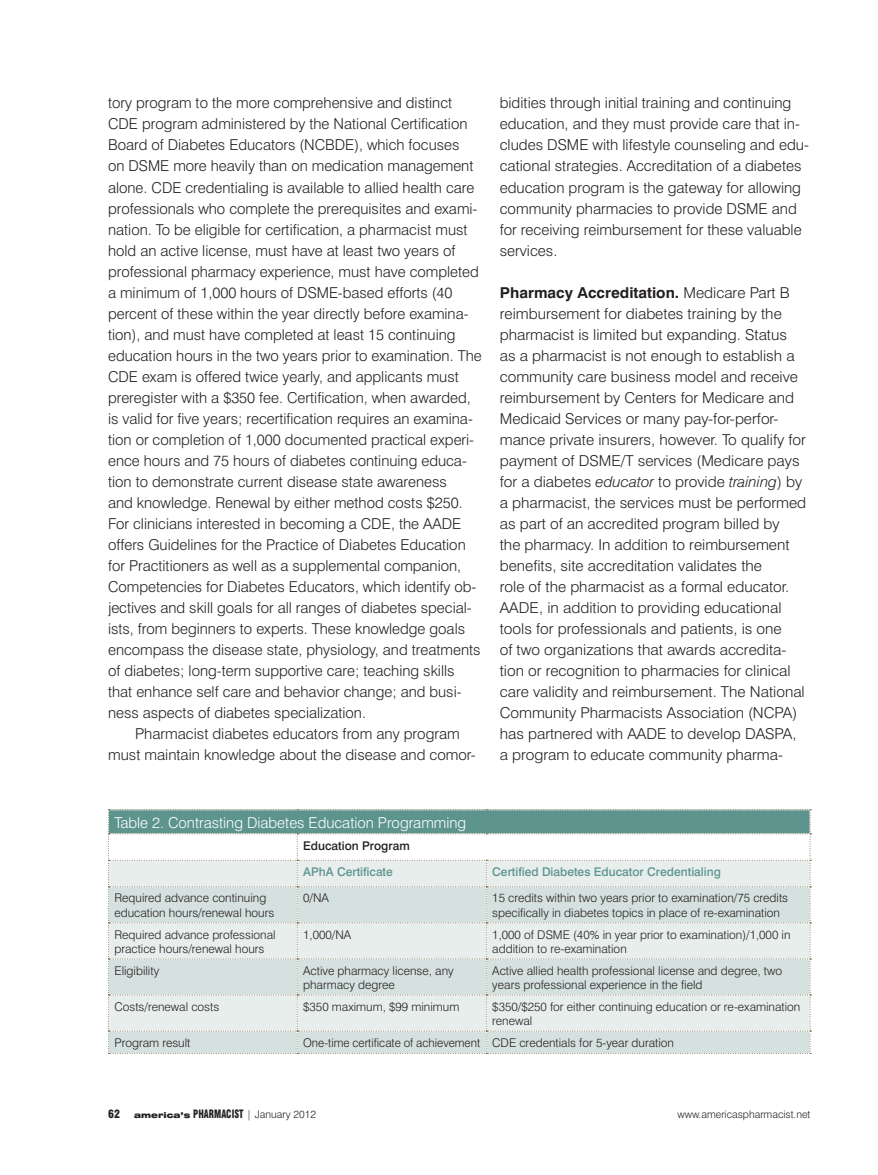
<style>
.page{position:relative;width:878px;height:1175px;background:#fff}
.page>*{position:absolute;margin:0;border:0;box-sizing:border-box;transform-origin:0 0}
.t1{font:300 15px/21px "Swiss 721 BT";color:#231f20}
.t2{font:300 15px "Swiss 721 BT";color:#fff}
.t3{font:300 12px/14.4px "Swiss 721 BT";color:#231f20}
.t4{font:500 12px "Swiss 721 BT";color:#5e948e}
.t5{font:500 12px "Swiss 721 BT";color:#231f20}
.t6{font:900 condensed 11.25px "Swiss 721 BT";color:#231f20}
.t7{font:300 10.5px "Swiss 721 BT";color:#231f20}
.s1{font-weight:700}
.s2{font-style:italic}
.s3{font-weight:900;font-stretch:expanded;font-size:7.95px}
.s4{font-weight:900;font-stretch:condensed;font-size:11.25px}
</style>
<div class="page">
<svg style="left:108px;top:809px;width:703px;height:245px;background:#d5e1de"></svg>
<p class="t1" style="left:108px;top:92px;width:375px">tory program to the more comprehensive and distinct CDE program administered by the National Certification Board of Diabetes Educators (NC BDE), which focuses<br>on DSME more heavily than on medication management alone. CDE credentialing is available to allied health care professionals who complete the prerequisites and exami&shy;nation. To be eligible for certification, a pharmacist must hold an active license, must have at least two years of professional pharmacy experience, must have completed a minimum of 1,000 hours of DSME-based efforts (40 percent of these within the year directly before examina&shy;tion), and must have completed at least 15 continuing education hours in the two years prior to examination. The CDE exam is offered twice yearly, and applicants must preregister with a $350 fee. Certification, when awarded, is valid for five years; recertification requires an examina&shy;tion or completion of 1,000 documented practical experi&shy;ence hours and 75 hours of diabetes continuing educa&shy;tion to demonstrate current disease state awareness<br>and knowledge. Renewal by either method costs $250.<br>For clinicians interested in becoming a CDE, the AADE offers Guidelines for the Practice of Diabetes Education for Practitioners as well as a supplemental companion, Competencies for Diabetes Educators, which identify ob&shy;jectives and skill goals for all ranges of diabetes special&shy;ists, from beginners to experts. These knowledge goals encompass the disease state, physiology, and treatments of diabetes; long-term supportive care; teaching skills that enhance self care and behavior change; and busi&shy;ness aspects of diabetes specialization.</p>
<p class="t1" style="left:108px;top:722px;width:369px;text-indent:27px">Pharmacist diabetes educators from any program must maintain knowledge about the disease and comor-</p>
<p class="t1" style="left:499px;top:92px;width:311px">bidities through initial training and continuing education, and they must provide care that in&shy;cludes DSME with lifestyle counseling and edu&shy;cational strategies. Accreditation of a diabetes education program is the gateway for allowing community pharmacies to provide DSME and for receiving reimbursement for these valuable services.</p>
<p class="t1" style="left:499px;top:281px;width:308px"><span class="s1">Pharmacy Accreditation.</span> Medicare Part B reimbursement for diabetes training by the pharmacist is limited but expanding. Status as a pharmacist is not enough to establish a community care business model and receive reimbursement by Centers for Medicare and Medicaid Services or many pay-for-perfor&shy;mance private insurers, however. To qualify for payment of DSME/T services (Medicare pays for a diabetes <span class="s2">educator</span> to provide <span class="s2">training</span>) by a pharmacist, the services must be performed as part of an accredited program billed by<br>the pharmacy. I n addition to reimbursement benefits, site accreditation validates the<br>role of the pharmacist as a formal educator.<br>AADE, in addition to providing educational tools for professionals and patients, is one<br>of two organizations that awards accredita&shy;tion or recognition to pharmacies for clinical care validity and reimbursement. The National Community Pharmacists Association (NCPA) has partnered with AADE to develop DASPA, a program to educate community pharma-</p>
<p class="t2" style="left:114px;top:813px;width:353px">Table 2. Contrasting Diabetes Education Programming</p>
<p class="t5" style="left:303px;top:838px;width:108px">Education Program</p>
<p class="t4" style="left:303px;top:864px;width:91px">APhA Certificate</p>
<p class="t4" style="left:492px;top:864px;width:230px">Certified Diabetes Educator Credentialing</p>
<p class="t3" style="left:114px;top:891px;width:161px">Required advance continuing education hours/renewal hours</p>
<p class="t3" style="left:303px;top:891px;width:27px">0/NA</p>
<p class="t3" style="left:492px;top:891px;width:297px">15 credits within two years prior to examination/75 credits specifically in diabetes topics in place of re-examination</p>
<p class="t3" style="left:114px;top:927px;width:163px">Required advance professional practice hours/renewal hours</p>
<p class="t3" style="left:303px;top:927px;width:50px">1,000/NA</p>
<p class="t3" style="left:492px;top:927px;width:300px">1,000 of DSME (40% in year prior to examination)/1,000 in addition to re-examination</p>
<p class="t3" style="left:114px;top:963px;width:46px">Eligibility</p>
<p class="t3" style="left:303px;top:963px;width:152px">Active pharmacy license, any pharmacy degree</p>
<p class="t3" style="left:492px;top:963px;width:291px">Active allied health professional license and degree, two years professional experience in the field</p>
<p class="t3" style="left:114px;top:999px;width:106px">Costs/renewal costs</p>
<p class="t3" style="left:303px;top:999px;width:158px">$350 maximum, $99 minimum</p>
<p class="t3" style="left:492px;top:999px;width:309px">$350/$250 for either continuing education or re-examination renewal</p>
<p class="t3" style="left:114px;top:1035px;width:78px">Program result</p>
<p class="t3" style="left:303px;top:1035px;width:372px">One-time certificate of achievement CDE credentials for 5-year duration</p>
<p class="t6" style="left:108px;top:1107px;width:14px">62</p>
<p class="t7" style="left:134px;top:1108px;width:183px"><span class="s3">america’s</span> <span class="s4">PHARMACIST</span> | January 2012</p>
<p class="t7" style="left:677px;top:1108px;width:134px">www.americaspharmacist.net</p>
</div>
